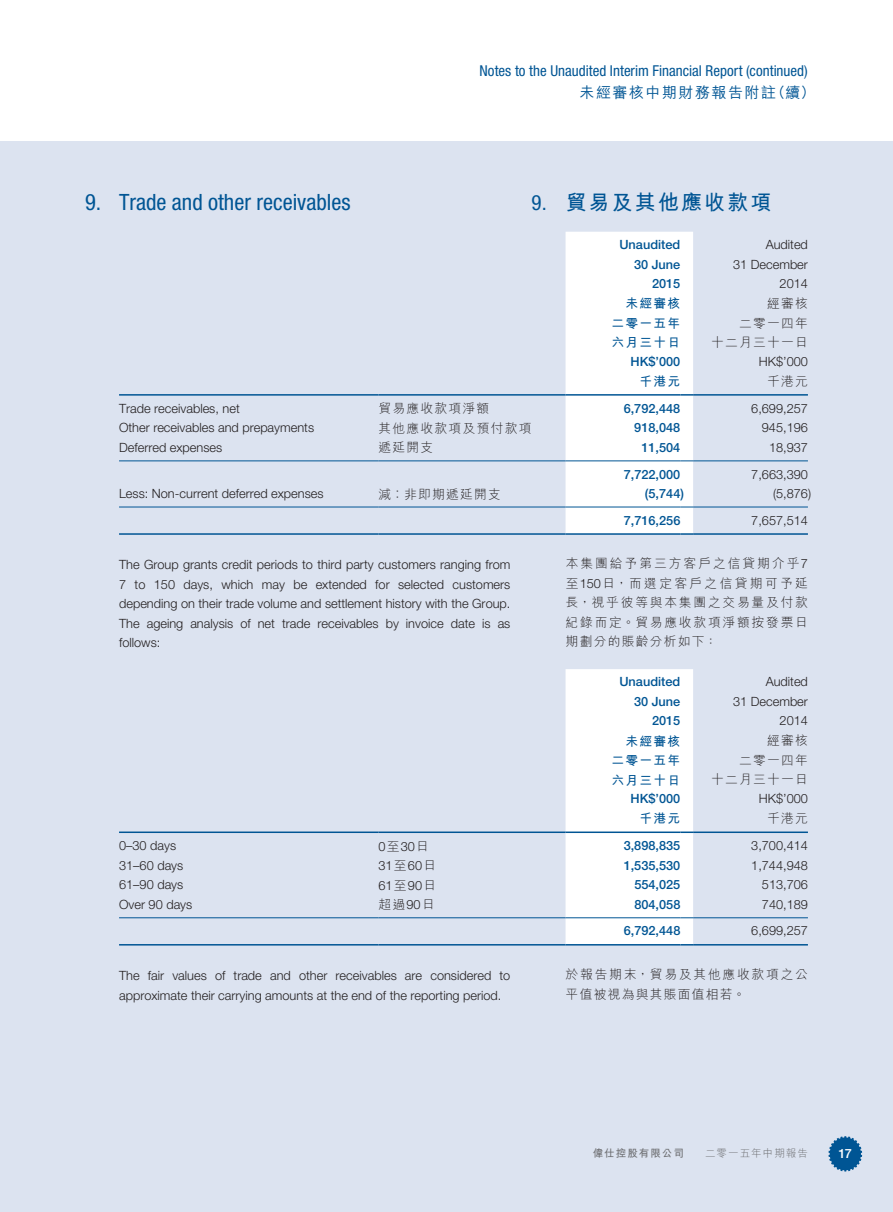
<style>
.page{position:relative;width:893px;height:1212px;background:#dce3f0}
.page>*{position:absolute;margin:0;border:0;box-sizing:border-box;transform-origin:0 0}
.t1{font:condensed 22.5px "Helvetica Neue LT Std";color:#005594}
.t2{font:700 21px "M Hei HK";letter-spacing:.1em;color:#005594}
.t3{font:condensed 15px "Helvetica Neue LT Std";color:#005594}
.t4{font:500 15px "M Hei HK";letter-spacing:.1em;color:#005594}
.t5{font:300 12.75px/19.5px "Helvetica Neue LT Std";color:#231f20;text-align:justify}
.t6{font:300 12.75px/19.5px "M Hei HK";letter-spacing:.1em;color:#231f20;text-align:right}
.t7{font:500 12.75px "Helvetica Neue LT Std";color:#005594}
.t8{font:700 12.75px/19.5px "M Hei HK";letter-spacing:.1em;color:#005594;text-align:justify}
.t9{font:300 12.75px/19.5px "M Hei HK";letter-spacing:.14em;color:#231f20}
.t10{font:500 12.75px "Helvetica Neue LT Std";color:#fff}
.t11{font:300 10.5px "M Hei HK";letter-spacing:.1em;color:#6c6d70}
.t12{font:700 10.5px "M Hei HK";letter-spacing:.1em;color:#6c6d70}
.s1{font-family:"Helvetica Neue LT Std";font-weight:400;font-stretch:condensed}
.s2{font-family:"M Hei HK"}
.s3{font-family:"Helvetica Neue LT Std"}
</style>
<div class="page">
<svg style="left:828px;top:1136px;width:34px;height:35px"></svg>
<div style="left:0;top:0;width:893px;height:140px;background:#fff"></div>
<hr style="left:119px;top:394px;width:259px;height:2px;background:#005594">
<hr style="left:378px;top:394px;width:188px;height:2px;background:#005594">
<hr style="left:693px;top:394px;width:115px;height:2px;background:#005594">
<hr style="left:119px;top:460px;width:259px;height:1px;background:#005594">
<hr style="left:378px;top:460px;width:188px;height:1px;background:#005594">
<hr style="left:693px;top:460px;width:115px;height:1px;background:#005594">
<hr style="left:119px;top:507px;width:259px;height:1px;background:#005594">
<hr style="left:378px;top:507px;width:188px;height:1px;background:#005594">
<hr style="left:693px;top:507px;width:115px;height:1px;background:#005594">
<hr style="left:119px;top:533px;width:259px;height:2px;background:#005594">
<hr style="left:378px;top:533px;width:188px;height:2px;background:#005594">
<div style="left:566px;top:232px;width:127px;height:303px;background:#fff"></div>
<hr style="left:693px;top:533px;width:115px;height:2px;background:#005594">
<hr style="left:119px;top:831px;width:259px;height:2px;background:#005594">
<hr style="left:378px;top:831px;width:188px;height:2px;background:#005594">
<hr style="left:693px;top:831px;width:115px;height:2px;background:#005594">
<hr style="left:119px;top:917px;width:259px;height:1px;background:#005594">
<hr style="left:378px;top:917px;width:188px;height:1px;background:#005594">
<hr style="left:693px;top:917px;width:115px;height:1px;background:#005594">
<hr style="left:119px;top:944px;width:259px;height:1px;background:#005594">
<hr style="left:378px;top:944px;width:188px;height:1px;background:#005594">
<div style="left:566px;top:669px;width:127px;height:276px;background:#fff"></div>
<hr style="left:693px;top:944px;width:115px;height:1px;background:#005594">
<h1 class="t1" style="left:85px;top:189px;width:267px">9. Trade and other receivables</h1>
<p class="t3" style="left:479px;top:62px;width:330px">Notes to the Unaudited Interim Financial Report (continued)</p>
<p class="t4" style="left:580px;top:82px;width:237px">未經審核中期財務報告附註（續）</p>
<h2 class="t2" style="left:532px;top:187px;width:241px"><span class="s1">9.</span> 貿易及其他應收款項</h2>
<p class="t7" style="left:619px;top:237px;width:62px">Unaudited</p>
<p class="t5" style="left:766px;top:234px;width:44px">Audited</p>
<p class="t7" style="left:634px;top:256px;width:48px">30 June</p>
<p class="t5" style="left:733px;top:254px;width:76px">31 December</p>
<p class="t7" style="left:652px;top:276px;width:30px">2015</p>
<p class="t5" style="left:780px;top:273px;width:30px">2014</p>
<p class="t8" style="left:611px;top:293px;width:70px;text-indent:14px">未經審核二零一五年六月三十日</p>
<p class="t6" style="left:711px;top:293px;width:98px">經審核<br>二零一四年<br>十二月三十一日</p>
<p class="t7" style="left:630px;top:354px;width:51px">HK$’000</p>
<p class="t5" style="left:759px;top:351px;width:51px">HK$’000</p>
<p class="t8" style="left:640px;top:370px;width:42px">千港元</p>
<p class="t6" style="left:767px;top:371px;width:42px">千港元</p>
<p class="t5" style="left:119px;top:398px;width:122px">Trade receivables, net</p>
<p class="t6" style="left:378px;top:399px;width:112px">貿易應收款項淨額</p>
<p class="t7" style="left:624px;top:401px;width:58px">6,792,448</p>
<p class="t5" style="left:751px;top:398px;width:58px">6,699,257</p>
<p class="t5" style="left:119px;top:418px;width:197px">Other receivables and prepayments</p>
<p class="t6" style="left:378px;top:418px;width:154px">其他應收款項及預付款項</p>
<p class="t7" style="left:634px;top:420px;width:48px">918,048</p>
<p class="t5" style="left:762px;top:418px;width:48px">945,196</p>
<p class="t5" style="left:119px;top:437px;width:105px">Deferred expenses</p>
<p class="t6" style="left:378px;top:438px;width:56px">遞延開支</p>
<p class="t7" style="left:641px;top:440px;width:40px">11,504</p>
<p class="t5" style="left:769px;top:437px;width:40px">18,937</p>
<p class="t7" style="left:624px;top:466px;width:58px">7,722,000</p>
<p class="t5" style="left:751px;top:464px;width:58px">7,663,390</p>
<p class="t5" style="left:119px;top:483px;width:206px">Less: Non-current deferred expenses</p>
<p class="t6" style="left:378px;top:484px;width:124px">減︰非即期遞延開支</p>
<p class="t7" style="left:645px;top:486px;width:40px">(5,744)</p>
<p class="t5" style="left:773px;top:483px;width:40px">(5,876)</p>
<p class="t7" style="left:624px;top:512px;width:58px">7,716,256</p>
<p class="t5" style="left:751px;top:510px;width:58px">7,657,514</p>
<p class="t5" style="left:119px;top:555px;width:393px">The Group grants credit periods to third party customers ranging from 7 to 150 days, which may be extended for selected customers depending on their trade volume and settlement history with the Group.<br>The ageing analysis of net trade receivables by invoice date is as follows:</p>
<p class="t7" style="left:619px;top:674px;width:62px">Unaudited</p>
<p class="t5" style="left:766px;top:672px;width:44px">Audited</p>
<p class="t7" style="left:634px;top:694px;width:48px">30 June</p>
<p class="t5" style="left:733px;top:691px;width:76px">31 December</p>
<p class="t7" style="left:652px;top:713px;width:30px">2015</p>
<p class="t5" style="left:780px;top:711px;width:30px">2014</p>
<p class="t8" style="left:611px;top:730px;width:70px;text-indent:14px">未經審核二零一五年六月三十日</p>
<p class="t6" style="left:711px;top:731px;width:98px">經審核<br>二零一四年<br>十二月三十一日</p>
<p class="t7" style="left:630px;top:791px;width:51px">HK$’000</p>
<p class="t5" style="left:759px;top:789px;width:51px">HK$’000</p>
<p class="t8" style="left:640px;top:808px;width:42px">千港元</p>
<p class="t6" style="left:767px;top:809px;width:42px">千港元</p>
<p class="t5" style="left:119px;top:836px;width:59px">0–30 days</p>
<p class="t5" style="left:378px;top:836px;width:52px">0<span class="s2">至</span>30<span class="s2">日</span></p>
<p class="t7" style="left:624px;top:838px;width:58px">3,898,835</p>
<p class="t5" style="left:751px;top:836px;width:58px">3,700,414</p>
<p class="t5" style="left:119px;top:855px;width:66px">31–60 days</p>
<p class="t5" style="left:378px;top:856px;width:59px">31<span class="s2">至</span>60<span class="s2">日</span></p>
<p class="t7" style="left:624px;top:858px;width:58px">1,535,530</p>
<p class="t5" style="left:751px;top:855px;width:58px">1,744,948</p>
<p class="t5" style="left:119px;top:875px;width:66px">61–90 days</p>
<p class="t5" style="left:378px;top:875px;width:59px">61<span class="s2">至</span>90<span class="s2">日</span></p>
<p class="t7" style="left:634px;top:877px;width:48px">554,025</p>
<p class="t5" style="left:762px;top:875px;width:48px">513,706</p>
<p class="t5" style="left:119px;top:894px;width:75px">Over 90 days</p>
<p class="t6" style="left:378px;top:895px;width:58px">超過<span class="s3">90</span>日</p>
<p class="t7" style="left:634px;top:897px;width:48px">804,058</p>
<p class="t5" style="left:762px;top:894px;width:48px">740,189</p>
<p class="t7" style="left:624px;top:923px;width:58px">6,792,448</p>
<p class="t5" style="left:751px;top:921px;width:58px">6,699,257</p>
<p class="t5" style="left:119px;top:965px;width:393px">The fair values of trade and other receivables are considered to approximate their carrying amounts at the end of the reporting period.</p>
<p class="t6" style="left:566px;top:553px;width:244px;text-align:justify">本集團給予第三方客戶之信貸期介乎<span class="s3">7</span>至<span class="s3">150</span>日，而選定客戶之信貸期可予延長，視乎彼等與本集團之交易量及付款紀錄而定。貿易應收款項淨額按發票日期劃分的賬齡分析如下：</p>
<p class="t9" style="left:566px;top:964px;width:244px">於報告期末，貿易及其他應收款項之公平值被視為與其賬面值相若。</p>
<p class="t12" style="left:593px;top:1146px;width:93px">偉仕控股有限公司</p>
<p class="t11" style="left:705px;top:1148px;width:104px">二零一五年中期報告</p>
<p class="t10" style="left:839px;top:1146px;width:15px">17</p>
</div>
